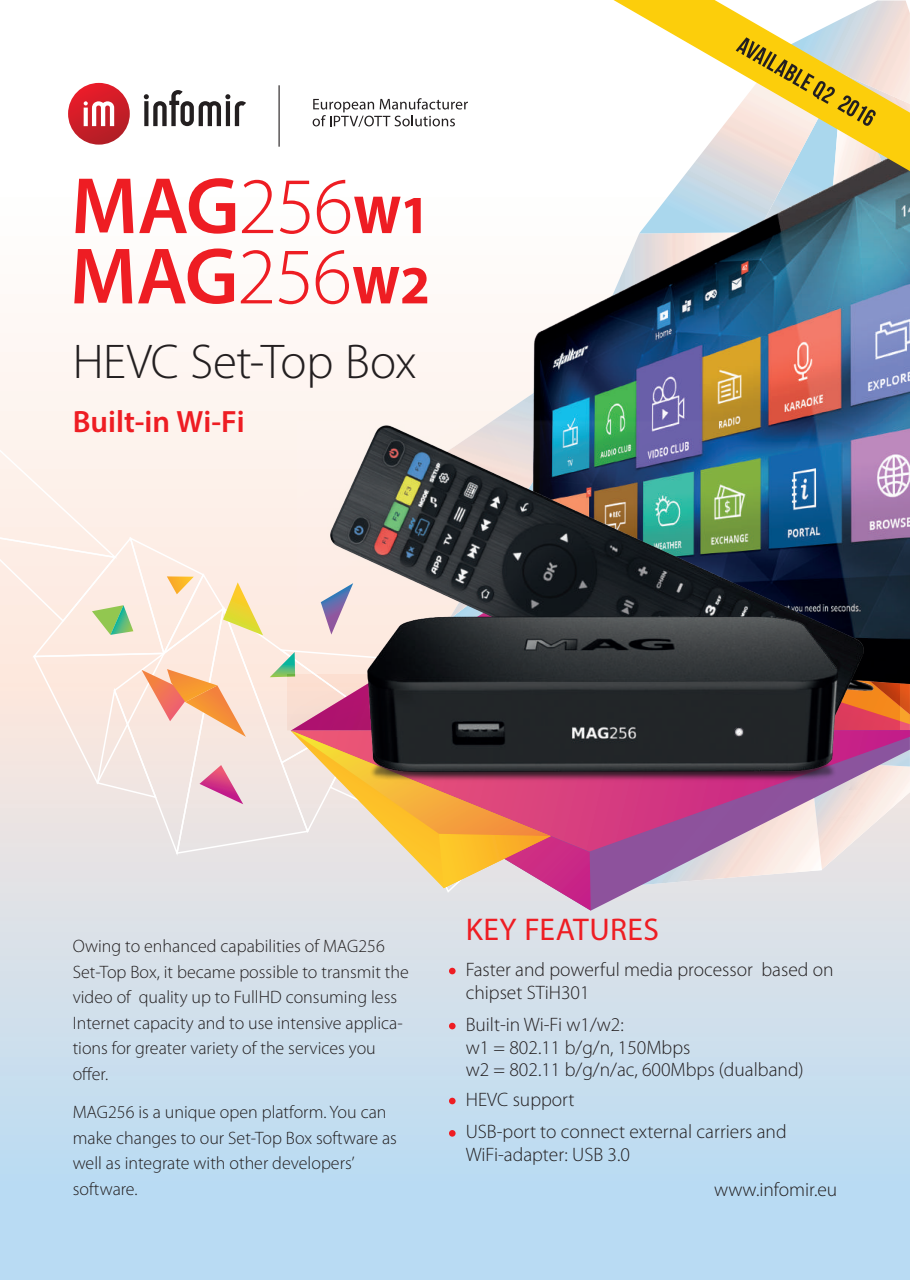
<style>
.page{position:relative;width:910px;height:1280px;background:#fff}
.page>*{position:absolute;margin:0;border:0;box-sizing:border-box;transform-origin:0 0}
.t1{font:600 80.55px/70.3px "Myriad Pro";letter-spacing:-.02em;color:#ee1d23}
.t2{font:300 49.05px "Myriad Pro";letter-spacing:-.01em;color:#231f20}
.t3{font:31.5px "Myriad Pro";letter-spacing:.015em;color:#ee1d23}
.t4{font:600 30.9px "Myriad Pro";color:#ee1d23}
.t5{font:300 19.5px/22.5px "Myriad Pro";color:#231f20}
.t6{font:300 18px/25.5px "Myriad Pro";color:#231f20}
.s1{font-weight:300}
.s2{font-weight:700;font-size:54px}
</style>
<div class="page">
<svg style="left:0;top:894px;width:910px;height:386px;background:#c7ddee"></svg>
<div style="left:449px;top:968px;width:7px;height:6px;background:#ee1d23;border-radius:50%"></div>
<div style="left:449px;top:1023px;width:7px;height:6px;background:#ee1d23;border-radius:50%"></div>
<div style="left:449px;top:1098px;width:7px;height:6px;background:#ee1d23;border-radius:50%"></div>
<div style="left:449px;top:1130px;width:7px;height:7px;background:#ee1d23;border-radius:50%"></div>
<div style="left:291px;top:894px;width:619px;height:17px;background:#dfe2e7"></div>
<div style="left:292px;top:894px;width:299px;height:17px;background:#dfe2e7"></div>
<img style="left:0;top:0;width:910px;height:894px">
<h1 class="t1" style="left:70px;top:169px;width:362px">MAG<span class="s1">256</span><span class="s2">W1<br></span>MAG<span class="s1">256</span><span class="s2">W2</span></h1>
<h2 class="t2" style="left:73px;top:334px;width:345px">HEVC Set-Top Box</h2>
<h3 class="t4" style="left:73px;top:402px;width:173px">Built-in Wi-Fi</h3>
<p class="t6" style="left:73px;top:934px;width:338px">Owing to enhanced capabilities of MAG256<br>Set-Top Box, it became possible to transmit the video of quality up to FullHD consuming less Internet capacity and to use intensive applica&shy;tions for greater variety of the services you offer.</p>
<p class="t6" style="left:73px;top:1100px;width:326px">MAG256 is a unique open platform. You can make changes to our Set-Top Box software as well as integrate with other developers’ software.</p>
<h3 class="t3" style="left:466px;top:910px;width:195px">KEY FEATURES</h3>
<p class="t5" style="left:466px;top:959px;width:369px">Faster and powerful media processor based on chipset STiH301</p>
<p class="t5" style="left:466px;top:1014px;width:340px">Built-in Wi-Fi w1/w2:<br>w1 = 802.11 b/g/n, 150Mbps<br>w2 = 802.11 b/g/n/ac, 600Mbps (dualband)</p>
<p class="t5" style="left:466px;top:1089px;width:110px">HEVC support</p>
<p class="t5" style="left:466px;top:1121px;width:322px">USB-port to connect external carriers and<br>WiFi-adapter: USB 3.0</p>
<p class="t5" style="left:714px;top:1178px;width:125px">www.infomir.eu</p>
</div>
